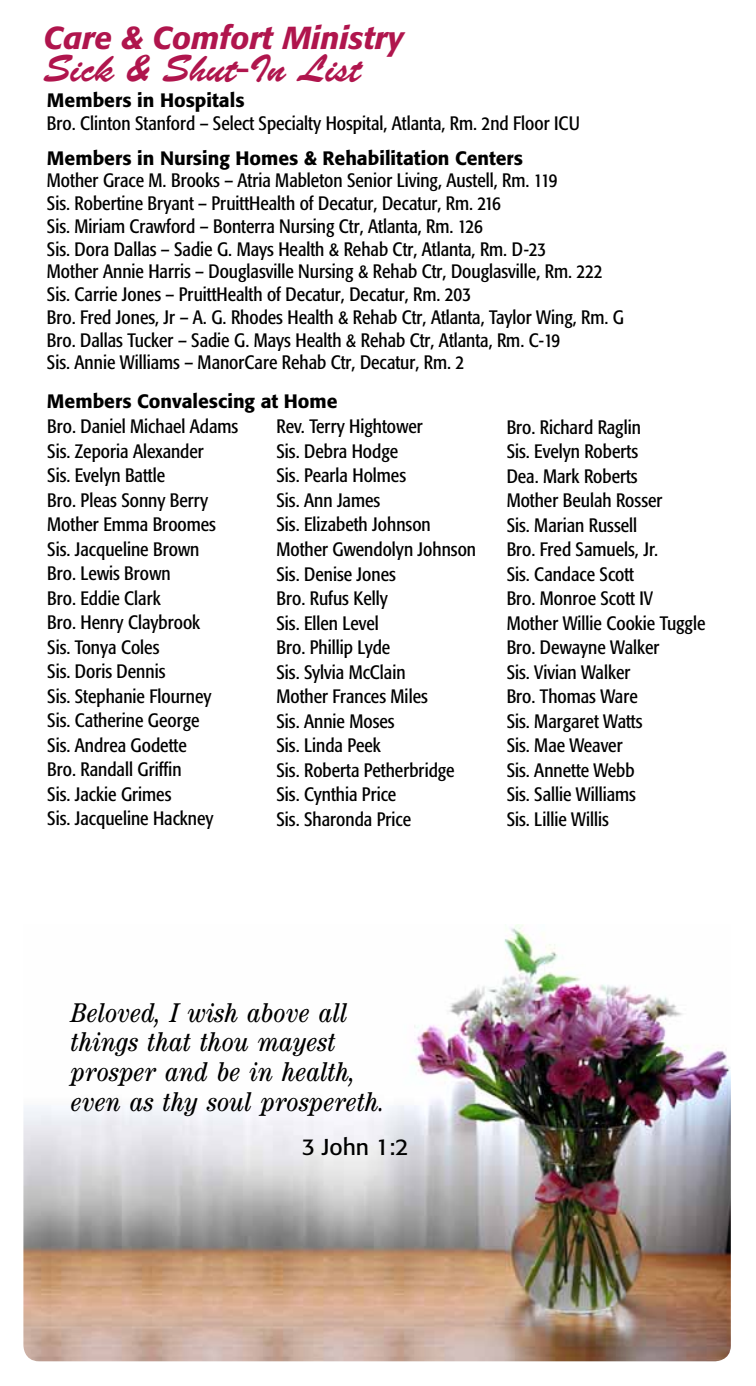
<style>
.page{position:relative;width:756px;height:1386px;background:#fff}
.page>*{position:absolute;margin:0;border:0;box-sizing:border-box;transform-origin:0 0}
.t1{font:38.5px "Brush Script";color:#b0154d}
.t2{font:italic 500 31.5px "Formata";color:#b0154d}
.t3{font:italic condensed 28px/29.8px "Century Itc T";color:#000}
.t4{font:22.75px "Formata";color:#000}
.t5{font:condensed 19.25px/24.5px "Formata";color:#000}
.t6{font:500 19.25px "Formata";color:#000}
</style>
<div class="page">
<img style="left:23px;top:924px;width:708px;height:437px">
<h2 class="t2" style="left:43px;top:19px;width:362px">Care &amp; Comfort Ministry</h2>
<h1 class="t1" style="left:43px;top:47px;width:320px">Sick &amp; Shut-In List</h1>
<p class="t6" style="left:47px;top:88px;width:199px">Members in Hospitals</p>
<p class="t5" style="left:47px;top:111px;width:535px">Bro. Clinton Stanford – Select Specialty Hospital, Atlanta, Rm. 2nd Floor ICU</p>
<p class="t6" style="left:47px;top:146px;width:478px">Members in Nursing Homes &amp; Rehabilitation Centers</p>
<p class="t5" style="left:47px;top:169px;width:579px;line-height:22.8px">Mother Grace M. Brooks – Atria Mableton Senior Living, Austell, Rm. 119<br>Sis. Robertine Bryant – PruittHealth of Decatur, Decatur, Rm. 216<br>Sis. Miriam Crawford – Bonterra Nursing Ctr, Atlanta, Rm. 126<br>Sis. Dora Dallas – Sadie G. Mays Health &amp; Rehab Ctr, Atlanta, Rm. D-23<br>Mother Annie Harris – Douglasville Nursing &amp; Rehab Ctr, Douglasville, Rm. 222<br>Sis. Carrie Jones – PruittHealth of Decatur, Decatur, Rm. 203<br>Bro. Fred Jones, Jr – A. G. Rhodes Health &amp; Rehab Ctr, Atlanta, Taylor Wing, Rm. G Bro. Dallas Tucker – Sadie G. Mays Health &amp; Rehab Ctr, Atlanta, Rm. C-19<br>Sis. Annie Williams – ManorCare Rehab Ctr, Decatur, Rm. 2</p>
<p class="t6" style="left:47px;top:389px;width:292px">Members Convalescing at Home</p>
<p class="t5" style="left:47px;top:415px;width:193px">Bro. Daniel Michael Adams<br>Sis. Zeporia Alexander<br>Sis. Evelyn Battle<br>Bro. Pleas Sonny Berry<br>Mother Emma Broomes<br>Sis. Jacqueline Brown<br>Bro. Lewis Brown<br>Bro. Eddie Clark<br>Bro. Henry Claybrook<br>Sis. Tonya Coles<br>Sis. Doris Dennis<br>Sis. Stephanie Flourney<br>Sis. Catherine George<br>Sis. Andrea Godette<br>Bro. Randall Griffin<br>Sis. Jackie Grimes<br>Sis. Jacqueline Hackney</p>
<p class="t5" style="left:277px;top:415px;width:201px">Rev. Terry Hightower<br>Sis. Debra Hodge<br>Sis. Pearla Holmes<br>Sis. Ann James<br>Sis. Elizabeth Johnson<br>Mother Gwendolyn Johnson<br>Sis. Denise Jones<br>Bro. Rufus Kelly<br>Sis. Ellen Level<br>Bro. Phillip Lyde<br>Sis. Sylvia McClain<br>Mother Frances Miles<br>Sis. Annie Moses<br>Sis. Linda Peek<br>Sis. Roberta Petherbridge<br>Sis. Cynthia Price<br>Sis. Sharonda Price</p>
<p class="t5" style="left:507px;top:415px;width:200px">Bro. Richard Raglin<br>Sis. Evelyn Roberts<br>Dea. Mark Roberts<br>Mother Beulah Rosser<br>Sis. Marian Russell<br>Bro. Fred Samuels, Jr.<br>Sis. Candace Scott<br>Bro. Monroe Scott IV<br>Mother Willie Cookie Tuggle<br>Bro. Dewayne Walker<br>Sis. Vivian Walker<br>Bro. Thomas Ware<br>Sis. Margaret Watts<br>Sis. Mae Weaver<br>Sis. Annette Webb<br>Sis. Sallie Williams<br>Sis. Lillie Willis</p>
<h3 class="t3" style="left:71px;top:997px;width:315px">Beloved, I wish above all things that thou mayest prosper and be in health, even as thy soul prospereth.</h3>
<p class="t4" style="left:302px;top:1133px;width:108px">3 John 1:2</p>
</div>
